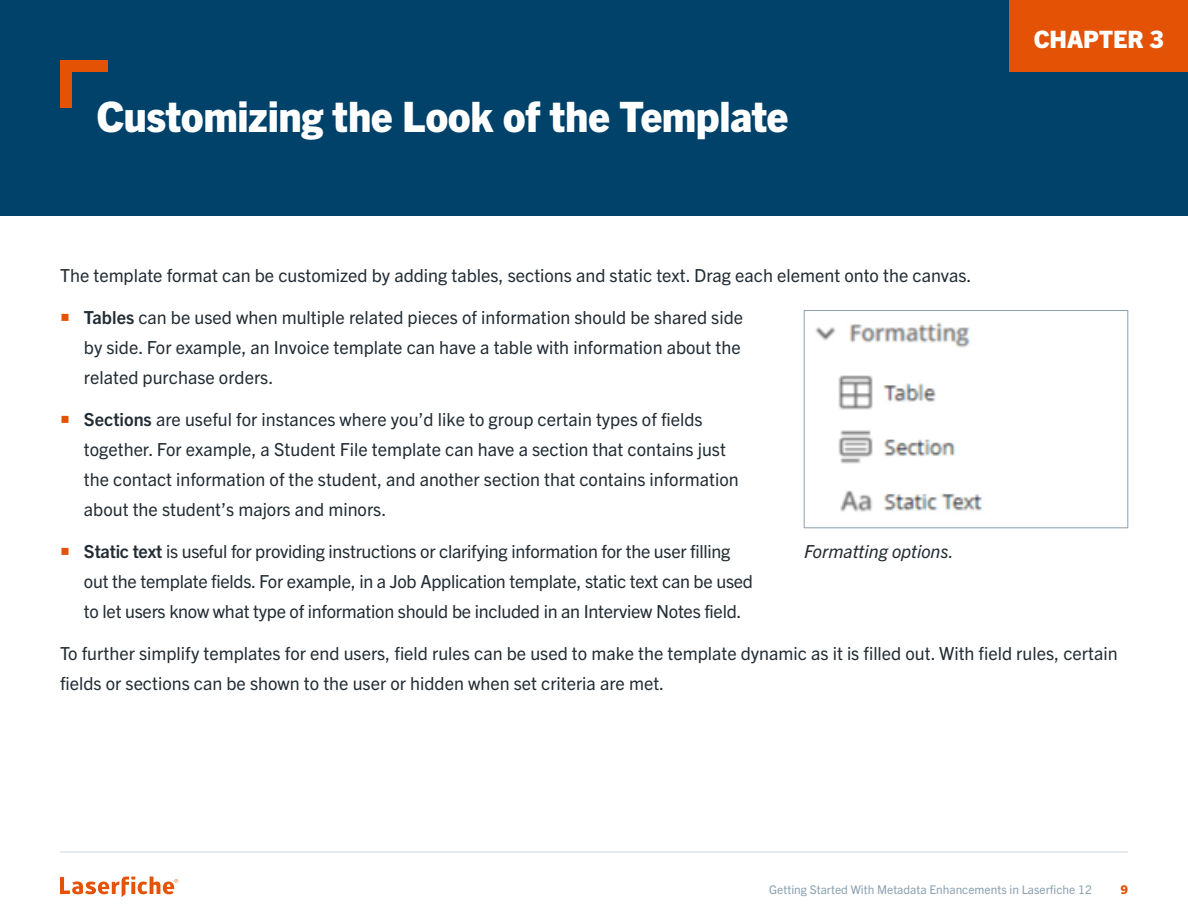
<style>
.page{position:relative;width:1188px;height:918px;background:#fff}
.page>*{position:absolute;margin:0;border:0;box-sizing:border-box;transform-origin:0 0}
.t1{font:800 42px "Trade Gothic Next LT Pro";letter-spacing:-.01em;color:#fff}
.t2{font:800 24px "Trade Gothic Next LT Pro";color:#fff}
.t3{font:18px/30px "Trade Gothic Next LT Pro";color:#222c33}
.t4{font:italic 18px "Trade Gothic Next LT Pro";color:#222c33}
.t5{font:12px "Trade Gothic Next LT Pro";color:#8ba1b0}
.t6{font:800 12px "Trade Gothic Next LT Pro";color:#e35205}
.s1{font-weight:700}
</style>
<div class="page">
<svg style="left:60px;top:877px;width:118px;height:20px"></svg>
<hr style="left:60px;top:851px;width:1068px;height:2px;background:#dde5ed">
<div style="left:0;top:0;width:1188px;height:216px;background:#01426a"></div>
<div style="left:1010px;top:0;width:178px;height:72px;background:#e35205"></div>
<svg style="left:60px;top:60px;width:48px;height:48px"></svg>
<img style="left:815px;top:322px;width:167px;height:190px">
<div style="left:804px;top:310px;width:324px;height:218px;border:1px solid #8ba1b0"></div>
<h1 class="t1" style="left:96px;top:87px;width:694px">Customizing the Look of the Template</h1>
<p class="t3" style="left:60px;top:259px;width:913px">The template format can be customized by adding tables, sections and static text. Drag each element onto the canvas.</p>
<p class="t3" style="left:84px;top:301px;width:661px"><span class="s1">Tables</span> can be used when multiple related pieces of information should be shared side by side. For example, an Invoice template can have a table with information about the related purchase orders.</p>
<p class="t3" style="left:84px;top:403px;width:656px"><span class="s1">Sections</span> are useful for instances where you’d like to group certain types of fields together. For example, a Student File template can have a section that contains just the contact information of the student, and another section that contains information about the student’s majors and minors.</p>
<p class="t3" style="left:84px;top:535px;width:671px"><span class="s1">Static text</span> is useful for providing instructions or clarifying information for the user filling out the template fields. For example, in a Job Application template, static text can be used to let users know what type of information should be included in an Interview Notes field.</p>
<p class="t4" style="left:804px;top:539px;width:151px">Formatting options.</p>
<h2 class="t2" style="left:1034px;top:23px;width:132px">CHAPTER 3</h2>
<p class="t3" style="left:60px;top:637px;width:1059px">To further simplify templates for end users, field rules can be used to make the template dynamic as it is filled out. With field rules, certain fields or sections can be shown to the user or hidden when set criteria are met.</p>
<p class="t5" style="left:769px;top:881px;width:324px">Getting Started With Metadata Enhancements in Laserfiche 12</p>
<p class="t6" style="left:1121px;top:881px;width:9px">9</p>
</div>
